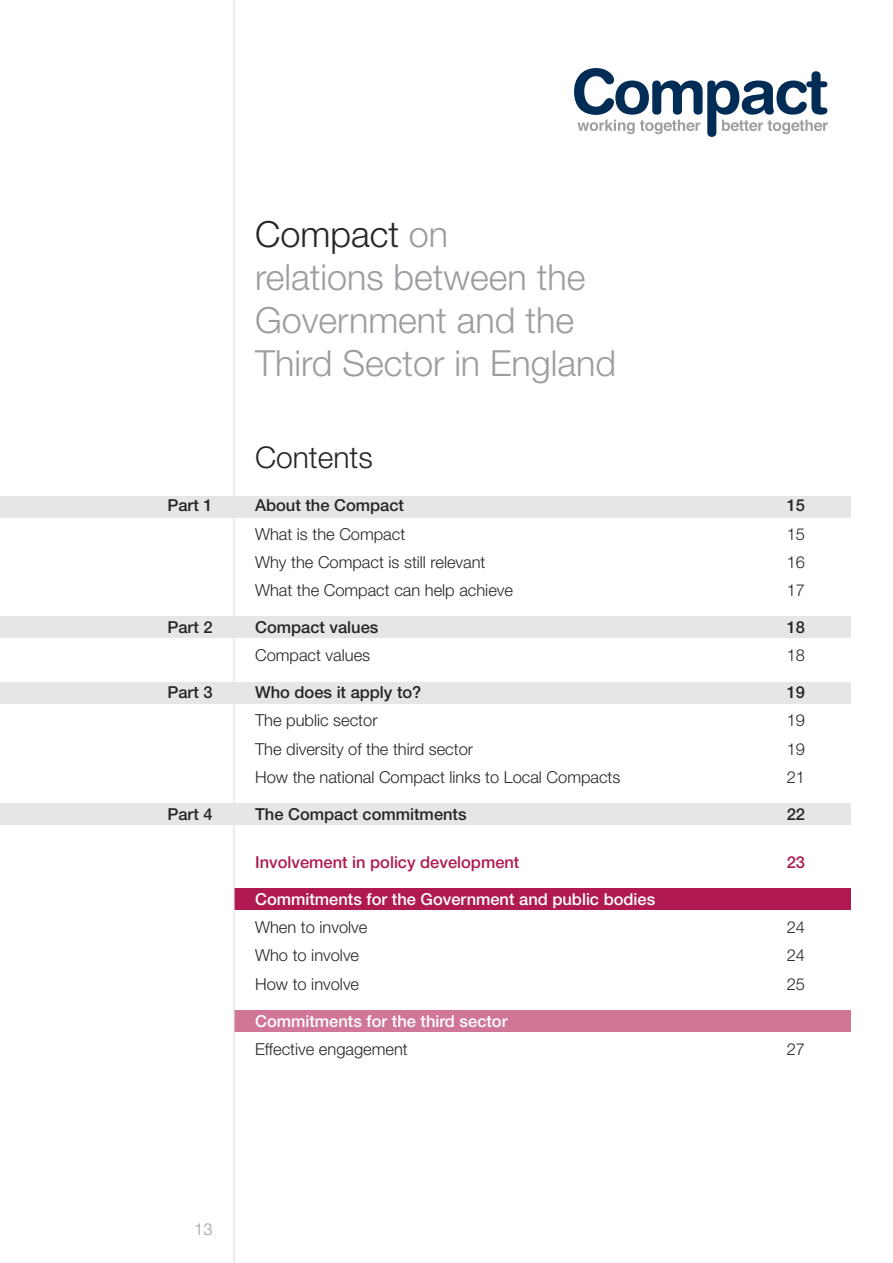
<style>
.page{position:relative;width:893px;height:1263px;background:#fff}
.page>*{position:absolute;margin:0;border:0;box-sizing:border-box;transform-origin:0 0}
.t1{font:300 36px/43.2px "Helvetica Neue";color:#9b9da1}
.t2{font:300 30px "Helvetica Neue";color:#272627}
.t3{font:300 16.5px "Helvetica Neue";color:#272627}
.t4{font:500 16.5px "Helvetica Neue";color:#272627}
.t5{font:500 16.5px "Helvetica Neue";color:#fff}
.t6{font:500 16.5px "Helvetica Neue";color:#b01a51}
.t7{font:300 16.5px "Helvetica Neue";color:#9b9da1}
.s1{color:#272627}
</style>
<div class="page">
<div style="left:234px;top:889px;width:616px;height:21px;background:#b01a51"></div>
<div style="left:234px;top:1011px;width:616px;height:21px;background:#d07696"></div>
<hr style="left:233px;top:0;width:2px;height:1263px;background:#e5e6e7">
<div style="left:0;top:496px;width:850px;height:21px;background:#e5e6e7"></div>
<div style="left:0;top:617px;width:850px;height:21px;background:#e5e6e7"></div>
<div style="left:0;top:682px;width:850px;height:21px;background:#e5e6e7"></div>
<div style="left:0;top:804px;width:850px;height:21px;background:#e5e6e7"></div>
<svg style="left:574px;top:68px;width:254px;height:69px"></svg>
<h1 class="t1" style="left:255px;top:216px;width:363px"><span class="s1">Compact</span> on<br>relations between the<br>Government and the<br>Third Sector in England</h1>
<h2 class="t2" style="left:255px;top:446px;width:119px">Contents</h2>
<p class="t4" style="left:167px;top:499px;width:47px">Part 1</p>
<p class="t4" style="left:255px;top:499px;width:150px">About the Compact</p>
<p class="t4" style="left:787px;top:499px;width:20px">15</p>
<p class="t3" style="left:255px;top:528px;width:152px">What is the Compact</p>
<p class="t3" style="left:787px;top:528px;width:20px">15</p>
<p class="t3" style="left:255px;top:556px;width:232px">Why the Compact is still relevant</p>
<p class="t3" style="left:787px;top:556px;width:20px">16</p>
<p class="t3" style="left:255px;top:584px;width:259px">What the Compact can help achieve</p>
<p class="t3" style="left:787px;top:584px;width:20px">17</p>
<p class="t4" style="left:167px;top:621px;width:47px">Part 2</p>
<p class="t4" style="left:255px;top:621px;width:125px">Compact values</p>
<p class="t4" style="left:787px;top:621px;width:20px">18</p>
<p class="t3" style="left:255px;top:649px;width:117px">Compact values</p>
<p class="t3" style="left:787px;top:649px;width:20px">18</p>
<p class="t4" style="left:167px;top:686px;width:47px">Part 3</p>
<p class="t4" style="left:255px;top:686px;width:168px">Who does it apply to?</p>
<p class="t4" style="left:787px;top:686px;width:20px">19</p>
<p class="t3" style="left:255px;top:715px;width:124px">The public sector</p>
<p class="t3" style="left:787px;top:715px;width:20px">19</p>
<p class="t3" style="left:255px;top:743px;width:219px">The diversity of the third sector</p>
<p class="t3" style="left:787px;top:743px;width:20px">19</p>
<p class="t3" style="left:255px;top:771px;width:367px">How the national Compact links to Local Compacts</p>
<p class="t3" style="left:787px;top:771px;width:20px">21</p>
<p class="t4" style="left:167px;top:808px;width:47px">Part 4</p>
<p class="t4" style="left:255px;top:808px;width:213px">The Compact commitments</p>
<p class="t4" style="left:787px;top:808px;width:20px">22</p>
<p class="t6" style="left:255px;top:856px;width:266px">Involvement in policy development</p>
<p class="t6" style="left:787px;top:856px;width:20px">23</p>
<p class="t5" style="left:255px;top:893px;width:402px">Commitments for the Government and public bodies</p>
<p class="t3" style="left:255px;top:921px;width:114px">When to involve</p>
<p class="t3" style="left:787px;top:921px;width:20px">24</p>
<p class="t3" style="left:255px;top:950px;width:106px">Who to involve</p>
<p class="t3" style="left:787px;top:950px;width:20px">24</p>
<p class="t3" style="left:255px;top:978px;width:106px">How to involve</p>
<p class="t3" style="left:787px;top:978px;width:20px">25</p>
<p class="t5" style="left:255px;top:1015px;width:254px">Commitments for the third sector</p>
<p class="t3" style="left:255px;top:1043px;width:154px">Effective engagement</p>
<p class="t3" style="left:787px;top:1043px;width:20px">27</p>
<p class="t7" style="left:194px;top:1223px;width:20px">13</p>
</div>
